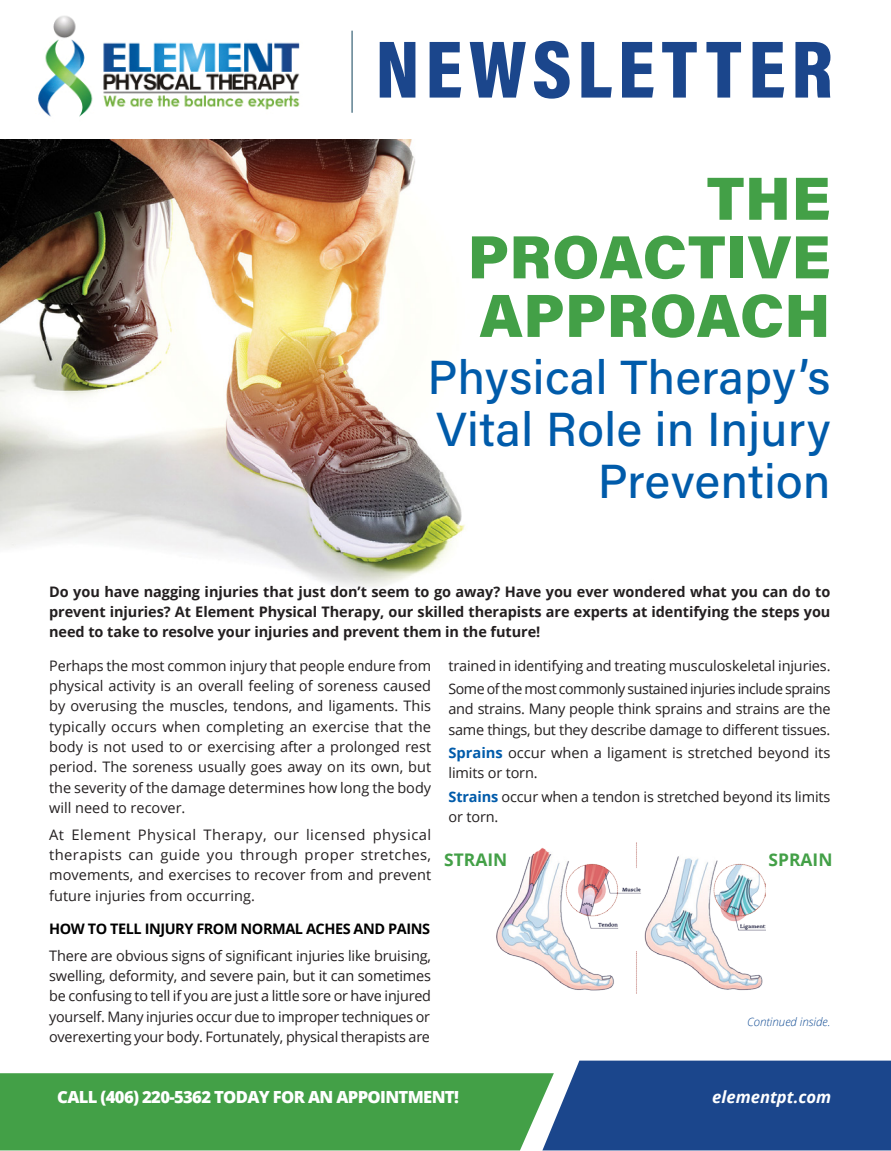
<style>
.page{position:relative;width:891px;height:1151px;background:#fff}
.page>*{position:absolute;margin:0;border:0;box-sizing:border-box;transform-origin:0 0}
.t1{font:900 82.35px "Acumin Pro Cond";letter-spacing:.07em;color:#1b468c}
.t2{font:900 60.75px/58.5px "Acumin Pro";letter-spacing:.005em;color:#43a047;text-align:justify}
.t3{font:500 47.7px/51.5px "Acumin Pro";letter-spacing:.01em;color:#005baa;text-align:right}
.t4{font:700 17.32px "Open Sans";color:#43a047}
.t5{font:800 16.65px "Open Sans";letter-spacing:-.04em;color:#fff}
.t6{font:italic 700 16.65px "Open Sans";color:#fff}
.t7{font:14.4px/20.2px "Open Sans";letter-spacing:-.01em;color:#231f20}
.t8{font:700 14.4px/20.2px "Open Sans";letter-spacing:-.005em;color:#231f20;text-align:justify}
.t9{font:700 14.4px "Open Sans";letter-spacing:-.03em;color:#000}
.t10{font:italic 300 11.7px "Open Sans";letter-spacing:-.005em;color:#134d95}
.s1{font-weight:700;color:#005baa}
</style>
<div class="page">
<hr style="left:352px;top:31px;width:1px;height:82px;background:#0f415a">
<div style="left:554px;top:1060px;width:337px;height:90px;background:#1b468c"></div>
<img style="left:38px;top:16px;width:262px;height:101px">
<div style="left:0;top:1073px;width:554px;height:77px;background:#43a047"></div>
<img style="left:0;top:139px;width:651px;height:449px">
<img style="left:496px;top:842px;width:270px;height:151px">
<h1 class="t1" style="left:376px;top:15px;width:459px">NEWSLETTER</h1>
<h2 class="t2" style="left:468px;top:166px;width:364px;text-indent:239px">THE PROACTIVE APPROACH</h2>
<h3 class="t3" style="left:428px;top:350px;width:404px">Physical Therapy’s<br>Vital Role in Injury<br>Prevention</h3>
<p class="t8" style="left:49px;top:581px;width:783px">Do you have nagging injuries that just don’t seem to go away? Have you ever wondered what you can do to prevent injuries? At Element Physical Therapy, our skilled therapists are experts at identifying the steps you need to take to resolve your injuries and prevent them in the future!</p>
<p class="t7" style="left:49px;top:655px;width:384px;text-align:justify">Perhaps the most common injury that people endure from physical activity is an overall feeling of soreness caused by overusing the muscles, tendons, and ligaments. This typically occurs when completing an exercise that the body is not used to or exercising after a prolonged rest period. The soreness usually goes away on its own, but the severity of the damage determines how long the body will need to recover.</p>
<p class="t7" style="left:49px;top:823px;width:384px;text-align:justify">At Element Physical Therapy, our licensed physical therapists can guide you through proper stretches, movements, and exercises to recover from and prevent future injuries from occurring.</p>
<p class="t9" style="left:49px;top:918px;width:382px">HOW TO TELL INJURY FROM NORMAL ACHES AND PAINS</p>
<p class="t7" style="left:49px;top:944px;width:383px;text-align:justify">There are obvious signs of significant injuries like bruising, swelling, deformity, and severe pain, but it can sometimes be confusing to tell if you are just a little sore or have injured yourself. Many injuries occur due to improper techniques or overexerting your body. Fortunately, physical therapists are</p>
<p class="t7" style="left:449px;top:653px;width:384px;line-height:23.4px">trained in identifying and treating musculoskeletal injuries.<br>Some of the most commonly sustained injuries include sprains</p>
<p class="t7" style="left:449px;top:698px;width:383px">and strains. Many people think sprains and strains are the same things, but they describe damage to different tissues.</p>
<p class="t7" style="left:449px;top:742px;width:383px"><span class="s1">Sprains</span> occur when a ligament is stretched beyond its limits or torn.</p>
<p class="t7" style="left:449px;top:786px;width:383px"><span class="s1">Strains</span> occur when a tendon is stretched beyond its limits or torn.</p>
<p class="t4" style="left:444px;top:847px;width:65px">STRAIN</p>
<p class="t4" style="left:769px;top:847px;width:65px">SPRAIN</p>
<p class="t10" style="left:747px;top:1013px;width:85px">Continued inside.</p>
<p class="t5" style="left:57px;top:1083px;width:403px">CALL (406) 220-5362 TODAY FOR AN APPOINTMENT!</p>
<p class="t6" style="left:712px;top:1084px;width:121px">elementpt.com</p>
</div>
